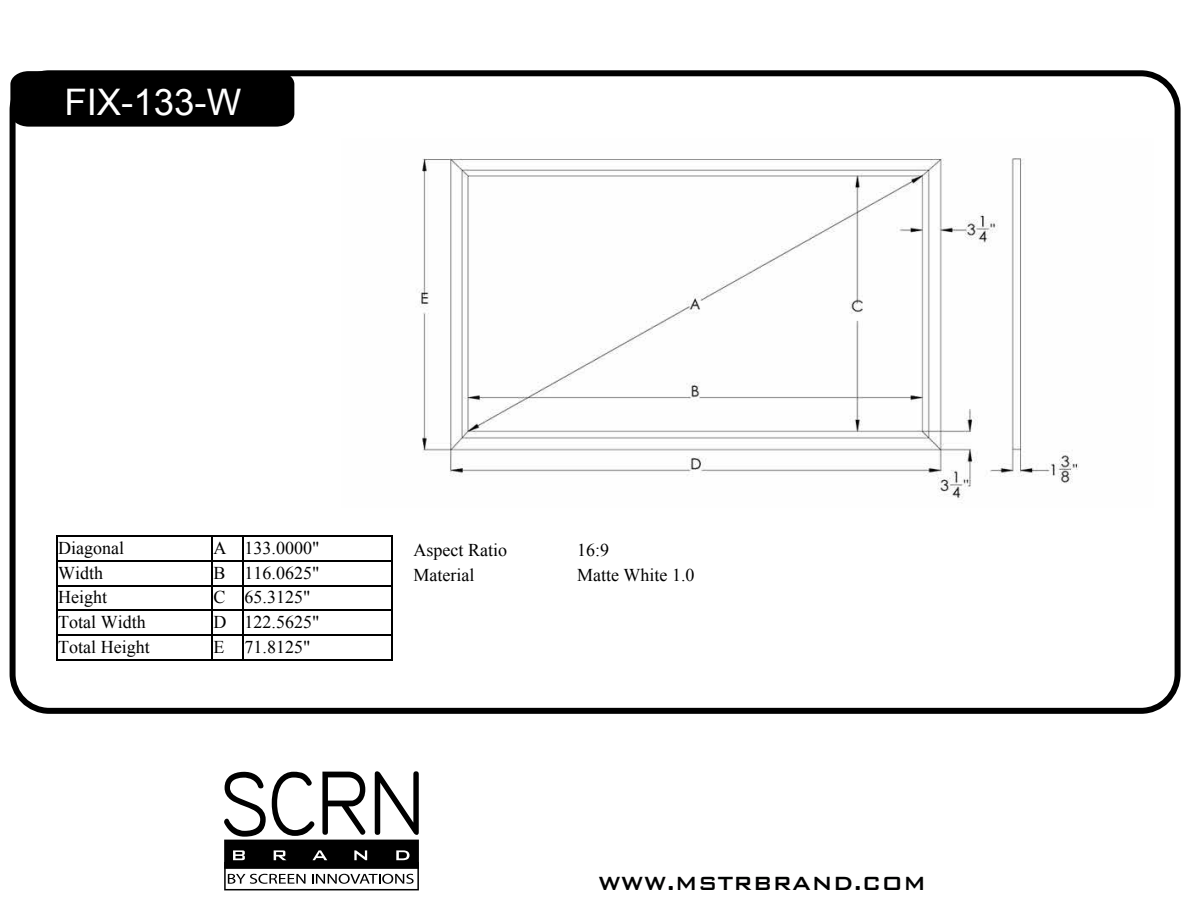
<style>
.page{position:relative;width:1188px;height:918px;background:#fff}
.page>*{position:absolute;margin:0;border:0;box-sizing:border-box;transform-origin:0 0}
.t1{font:36.6px "Arial";color:#fff}
.t2{font:500 25.5px "Bank Gothic BT";color:#000100}
.t3{font:18px "Times New Roman";color:#000}
</style>
<div class="page">
<div style="left:10px;top:70px;width:1171px;height:644px;border:6px solid #000;border-radius:37px"></div>
<div style="left:10px;top:71px;width:284px;height:56px;background:#000"></div>
<svg style="left:224px;top:771px;width:195px;height:119px"></svg>
<img style="left:417px;top:158px;width:662px;height:345px">
<hr style="left:56px;top:535px;width:156px;height:2px;background:#000">
<hr style="left:211px;top:535px;width:32px;height:2px;background:#000">
<hr style="left:242px;top:535px;width:150px;height:2px;background:#000">
<hr style="left:56px;top:560px;width:156px;height:1px;background:#000">
<hr style="left:211px;top:560px;width:32px;height:1px;background:#000">
<hr style="left:242px;top:560px;width:150px;height:1px;background:#000">
<hr style="left:56px;top:585px;width:156px;height:1px;background:#000">
<hr style="left:211px;top:585px;width:32px;height:1px;background:#000">
<hr style="left:242px;top:585px;width:150px;height:1px;background:#000">
<hr style="left:56px;top:610px;width:156px;height:1px;background:#000">
<hr style="left:211px;top:610px;width:32px;height:1px;background:#000">
<hr style="left:242px;top:610px;width:150px;height:1px;background:#000">
<hr style="left:56px;top:635px;width:156px;height:1px;background:#000">
<hr style="left:56px;top:659px;width:156px;height:1px;background:#000">
<svg style="left:56px;top:537px;width:1px;height:122px"></svg>
<hr style="left:211px;top:635px;width:32px;height:1px;background:#000">
<hr style="left:211px;top:659px;width:32px;height:1px;background:#000">
<svg style="left:211px;top:537px;width:1px;height:122px"></svg>
<hr style="left:242px;top:635px;width:150px;height:1px;background:#000">
<hr style="left:242px;top:659px;width:150px;height:1px;background:#000">
<svg style="left:242px;top:537px;width:1px;height:122px"></svg>
<svg style="left:391px;top:537px;width:1px;height:122px"></svg>
<h1 class="t1" style="left:64px;top:78px;width:178px">FIX-133-W</h1>
<p class="t3" style="left:58px;top:536px;width:67px">Diagonal</p>
<p class="t3" style="left:213px;top:536px;width:108px">A 133.0000"</p>
<p class="t3" style="left:58px;top:561px;width:46px">Width</p>
<p class="t3" style="left:213px;top:561px;width:108px">B 116.0625"</p>
<p class="t3" style="left:58px;top:585px;width:50px">Height</p>
<p class="t3" style="left:213px;top:585px;width:99px">C 65.3125"</p>
<p class="t3" style="left:58px;top:610px;width:89px">Total Width</p>
<p class="t3" style="left:213px;top:610px;width:108px">D 122.5625"</p>
<p class="t3" style="left:58px;top:635px;width:93px">Total Height</p>
<p class="t3" style="left:213px;top:635px;width:99px">E 71.8125"</p>
<p class="t3" style="left:414px;top:538px;width:95px">Aspect Ratio</p>
<p class="t3" style="left:577px;top:538px;width:34px">16:9</p>
<p class="t3" style="left:414px;top:563px;width:62px">Material</p>
<p class="t3" style="left:577px;top:563px;width:119px">Matte White 1.0</p>
<h2 class="t2" style="left:598px;top:870px;width:330px">WWW.MSTRBRAND.COM</h2>
</div>
